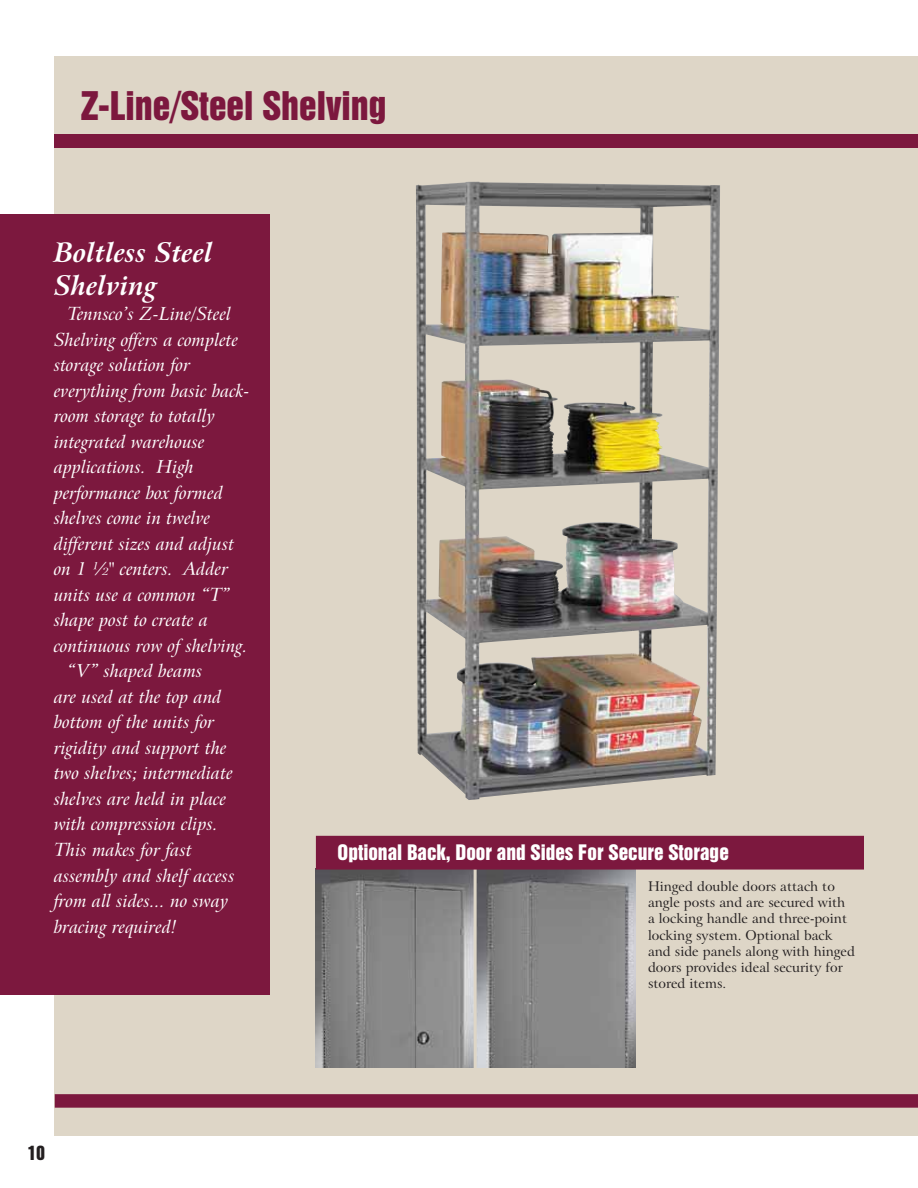
<style>
.page{position:relative;width:918px;height:1188px;background:#fff}
.page>*{position:absolute;margin:0;border:0;box-sizing:border-box;transform-origin:0 0}
.t1{font:36px "Swiss 921 BT Regular A";color:#7c183e}
.t2{font:italic 700 27px/32.4px "Arrus BT";color:#fff}
.t3{font:19.5px "Swiss 921 BT Regular A";color:#fff}
.t4{font:italic 18px "Arrus BT";color:#fff}
.t5{font:18px "Swiss 921 BT Regular A";color:#231f20}
.t6{font:13.5px/16.2px "Arrus BT";color:#231f20}
</style>
<div class="page">
<div style="left:54px;top:56px;width:864px;height:1080px;background:#ded6c7"></div>
<img style="left:316px;top:870px;width:320px;height:197px">
<hr style="left:474px;top:864px;width:3px;height:206px;background:#ded6c7">
<svg style="left:55px;top:1094px;width:863px;height:14px;background:#7f1e42"></svg>
<div style="left:54px;top:134px;width:864px;height:13px;background:#7c183e"></div>
<div style="left:0;top:215px;width:270px;height:780px;background:#7c183e"></div>
<div style="left:317px;top:837px;width:546px;height:32px;background:#7c183e"></div>
<div style="left:316px;top:836px;width:548px;height:34px;border:2px solid #7c183e"></div>
<img style="left:416px;top:182px;width:304px;height:618px">
<h1 class="t1" style="left:81px;top:90px;width:307px">Z-Line/Steel Shelving</h1>
<h2 class="t2" style="left:54px;top:240px;width:160px">Boltless Steel<br>Shelving</h2>
<p class="t4" style="left:68px;top:305px;width:165px">Tennsco’s Z-Line/Steel</p>
<p class="t4" style="left:54px;top:331px;width:186px">Shelving offers a complete</p>
<p class="t4" style="left:54px;top:356px;width:138px">storage solution for</p>
<p class="t4" style="left:54px;top:382px;width:197px">everything from basic back-</p>
<p class="t4" style="left:54px;top:407px;width:163px">room storage to totally</p>
<p class="t4" style="left:54px;top:433px;width:152px">integrated warehouse</p>
<p class="t4" style="left:54px;top:458px;width:142px">applications. High</p>
<p class="t4" style="left:54px;top:484px;width:171px">performance box formed</p>
<p class="t4" style="left:54px;top:509px;width:158px">shelves come in twelve</p>
<p class="t4" style="left:54px;top:535px;width:182px">different sizes and adjust</p>
<p class="t4" style="left:54px;top:560px;width:176px">on 1 ½" centers. Adder</p>
<p class="t4" style="left:54px;top:586px;width:178px">units use a common “T”</p>
<p class="t4" style="left:54px;top:611px;width:156px">shape post to create a</p>
<p class="t4" style="left:54px;top:637px;width:195px">continuous row of shelving.</p>
<p class="t4" style="left:68px;top:662px;width:137px">“V” shaped beams</p>
<p class="t4" style="left:54px;top:688px;width:169px">are used at the top and</p>
<p class="t4" style="left:54px;top:713px;width:162px">bottom of the units for</p>
<p class="t4" style="left:54px;top:739px;width:174px">rigidity and support the</p>
<p class="t4" style="left:54px;top:764px;width:180px">two shelves; intermediate</p>
<p class="t4" style="left:54px;top:790px;width:174px">shelves are held in place</p>
<p class="t4" style="left:54px;top:815px;width:166px">with compression clips.</p>
<p class="t4" style="left:54px;top:841px;width:140px">This makes for fast</p>
<p class="t4" style="left:54px;top:866px;width:182px">assembly and shelf access</p>
<p class="t4" style="left:54px;top:892px;width:176px">from all sides... no sway</p>
<p class="t4" style="left:54px;top:917px;width:124px">bracing required!</p>
<p class="t5" style="left:27px;top:1145px;width:19px">10</p>
<p class="t3" style="left:338px;top:843px;width:393px">Optional Back, Door and Sides For Secure Storage</p>
<p class="t6" style="left:648px;top:879px;width:209px">Hinged double doors attach to angle posts and are secured with a locking handle and three-point locking system. Optional back and side panels along with hinged doors provides ideal security for stored items.</p>
</div>
